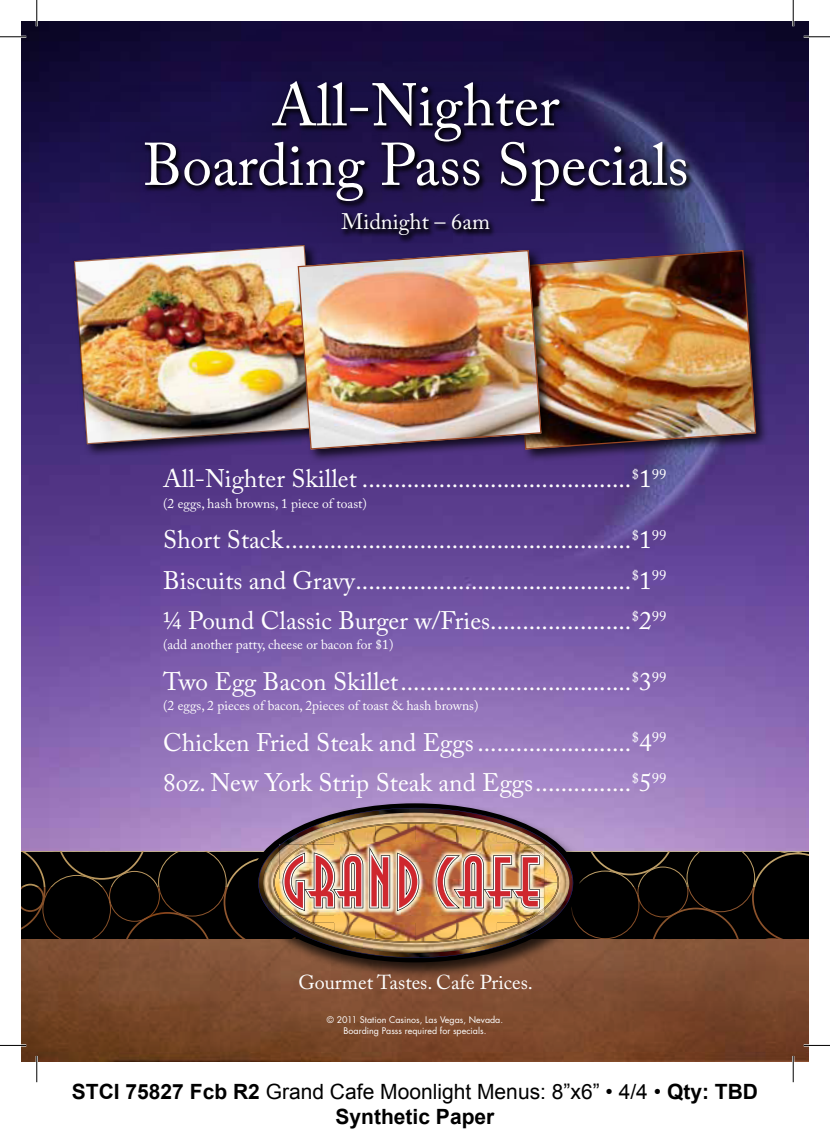
<style>
.page{position:relative;width:830px;height:1140px;background:#fff}
.page>*{position:absolute;margin:0;border:0;box-sizing:border-box;transform-origin:0 0}
.t1{font:59.5px/59.5px "Adobe Caslon Pro";color:#fff;text-align:center}
.t2{font:25.2px/40.4px "Adobe Caslon Pro";color:#fff;text-align:justify}
.t3{font:22.4px "Adobe Caslon Pro";color:#fff}
.t4{font:700 21px/25.2px "Arial";color:#000;text-align:center}
.t5{font:20.12px "Adobe Caslon Pro";color:#fff}
.t6{font:13.47px "Adobe Caslon Pro";color:#fff}
.t7{font:8.92px/10.7px "Futura Std";color:#fff;text-align:center}
.s1{font-weight:400}
</style>
<div class="page">
<img style="left:21px;top:21px;width:787px;height:801px">
<svg style="left:21px;top:942px;width:787px;height:118px;background:#7a492c"></svg>
<svg style="left:246px;top:801px;width:347px;height:178px;background:#7a5450"></svg>
<svg style="left:258px;top:807px;width:315px;height:150px;background:#795e5b"></svg>
<img style="left:21px;top:822px;width:787px;height:120px">
<svg style="left:555px;top:247px;width:214px;height:216px;background:#423074"></svg>
<img style="left:555px;top:249px;width:201px;height:201px">
<svg style="left:71px;top:242px;width:224px;height:215px;background:#432b74"></svg>
<img style="left:73px;top:244px;width:222px;height:201px">
<img style="left:295px;top:294px;width:260px;height:169px">
<img style="left:297px;top:294px;width:245px;height:156px">
<svg style="left:85px;top:21px;width:660px;height:273px;background:#34274f"></svg>
<hr style="left:0;top:36px;width:26px;height:2px;background:#fff">
<hr style="left:803px;top:36px;width:27px;height:2px;background:#fff">
<hr style="left:0;top:1044px;width:26px;height:2px;background:#fff">
<hr style="left:803px;top:1044px;width:27px;height:2px;background:#fff">
<hr style="left:36px;top:0;width:2px;height:26px;background:#fff">
<hr style="left:36px;top:1055px;width:2px;height:27px;background:#fff">
<hr style="left:792px;top:0;width:2px;height:26px;background:#fff">
<hr style="left:792px;top:1055px;width:2px;height:27px;background:#fff">
<svg style="left:0;top:36px;width:26px;height:1px"></svg>
<svg style="left:803px;top:36px;width:27px;height:1px"></svg>
<svg style="left:0;top:1044px;width:26px;height:1px"></svg>
<svg style="left:803px;top:1044px;width:27px;height:1px"></svg>
<svg style="left:36px;top:0;width:1px;height:26px"></svg>
<svg style="left:36px;top:1055px;width:1px;height:27px"></svg>
<svg style="left:792px;top:0;width:1px;height:26px"></svg>
<svg style="left:792px;top:1055px;width:1px;height:27px"></svg>
<h1 class="t1" style="left:143px;top:75px;width:547px">All-Nighter<br>Boarding Pass Specials</h1>
<p class="t3" style="left:341px;top:209px;width:150px">Midnight – 6am</p>
<p class="t2" style="left:163px;top:458px;width:505px">All-Nighter Skillet ..........................................<sup>$</sup>1<sup>99</sup></p>
<p class="t6" style="left:163px;top:495px;width:205px">(2 eggs, hash browns, 1 piece of toast)</p>
<p class="t2" style="left:163px;top:519px;width:505px">Short Stack......................................................<sup>$</sup>1<sup>99<br></sup>Biscuits and Gravy...........................................<sup>$</sup>1<sup>99 </sup>¼ Pound Classic Burger w/Fries......................<sup>$</sup>2<sup>99</sup></p>
<p class="t6" style="left:163px;top:636px;width:232px">(add another patty, cheese or bacon for $1)</p>
<p class="t2" style="left:163px;top:661px;width:505px">Two Egg Bacon Skillet....................................<sup>$</sup>3<sup>99</sup></p>
<p class="t6" style="left:163px;top:697px;width:317px">(2 eggs, 2 pieces of bacon, 2pieces of toast &amp; hash browns)</p>
<p class="t2" style="left:163px;top:721px;width:505px">Chicken Fried Steak and Eggs........................<sup>$</sup>4<sup>99<br></sup>8oz. New York Strip Steak and Eggs...............<sup>$</sup>5<sup>99</sup></p>
<p class="t5" style="left:298px;top:970px;width:236px">Gourmet Tastes. Cafe Prices.</p>
<p class="t7" style="left:327px;top:1014px;width:178px">© 2011 Station Casinos, Las Vegas, Nevada.<br>Boarding Passs required for specials.</p>
<p class="t4" style="left:72px;top:1078px;width:687px">STCI 75827 Fcb R2 <span class="s1">Grand Cafe Moonlight Menus: 8”x6” • 4/4 •</span> Qty: TBD<br>Synthetic Paper</p>
</div>
